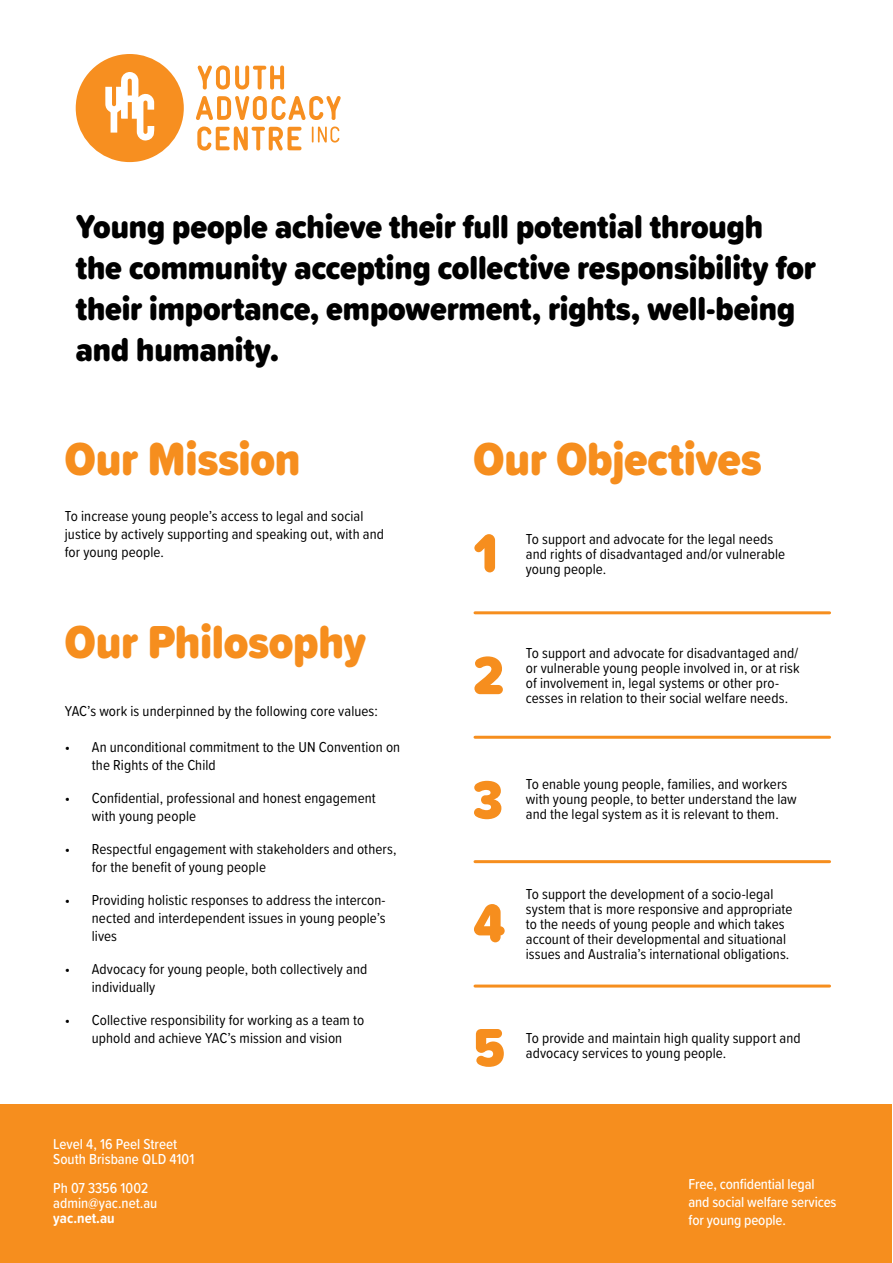
<style>
.page{position:relative;width:893px;height:1263px;background:#fff}
.page>*{position:absolute;margin:0;border:0;box-sizing:border-box;transform-origin:0 0}
.t1{font:900 55.8px/122.2px "Proxima Soft Cond";color:#f68e1e}
.t2{font:900 48px "Proxima Soft Cond";letter-spacing:-.005em;color:#f68e1e}
.t3{font:900 34.2px/41.1px "Proxima Soft Cond";letter-spacing:-.005em;color:#000}
.t4{font:15px/15px "Proxima Soft Cond";letter-spacing:.005em;color:#000}
.t5{font:500 15px/18px "Proxima Soft Cond";letter-spacing:-.01em;color:#fff}
.t6{font:700 15px "Proxima Soft Cond";color:#fff}
</style>
<div class="page">
<div style="left:0;top:1105px;width:891px;height:158px;background:#f68e1e"></div>
<hr style="left:475px;top:611px;width:355px;height:3px;background:#f68e1e">
<hr style="left:475px;top:736px;width:355px;height:3px;background:#f68e1e">
<hr style="left:475px;top:860px;width:355px;height:3px;background:#f68e1e">
<hr style="left:475px;top:984px;width:355px;height:3px;background:#f68e1e">
<svg style="left:197px;top:65px;width:87px;height:25px"></svg>
<svg style="left:196px;top:96px;width:145px;height:55px"></svg>
<svg style="left:76px;top:54px;width:108px;height:108px"></svg>
<h3 class="t3" style="left:76px;top:205px;width:742px">Young people achieve their full potential through the community accepting collective responsibility for their importance, empowerment, rights, well-being and humanity.</h3>
<h2 class="t2" style="left:65px;top:423px;width:237px">Our Mission</h2>
<p class="t4" style="left:65px;top:506px;width:321px;line-height:18px">To increase young people’s access to legal and social justice by actively supporting and speaking out, with and for young people.</p>
<h2 class="t2" style="left:65px;top:606px;width:303px">Our Philosophy</h2>
<p class="t4" style="left:65px;top:703px;width:314px">YAC’s work is underpinned by the following core values:</p>
<p class="t4" style="left:92px;top:737px;width:310px;line-height:18px;text-indent:-27px">• An unconditional commitment to the UN Convention on the Rights of the Child</p>
<p class="t4" style="left:92px;top:788px;width:285px;line-height:18px;text-indent:-27px">• Confidential, professional and honest engagement with young people</p>
<p class="t4" style="left:92px;top:839px;width:306px;line-height:18px;text-indent:-27px">• Respectful engagement with stakeholders and others, for the benefit of young people</p>
<p class="t4" style="left:92px;top:890px;width:295px;line-height:18px;text-align:justify;text-indent:-27px">• Providing holistic responses to address the intercon&shy;nected and interdependent issues in young people’s lives</p>
<p class="t4" style="left:92px;top:959px;width:277px;line-height:18px;text-indent:-27px">• Advocacy for young people, both collectively and individually</p>
<p class="t4" style="left:65px;top:1010px;width:301px;line-height:18px;text-align:center">• Collective responsibility for working as a team to uphold and achieve YAC’s mission and vision</p>
<p class="t5" style="left:53px;top:1136px;width:143px;line-height:15px">Level 4, 16 Peel Street<br>South Brisbane QLD 4101</p>
<p class="t5" style="left:53px;top:1179px;width:106px;line-height:15px">Ph 07 3356 1002 admin@yac.net.au</p>
<p class="t6" style="left:53px;top:1206px;width:63px">yac.net.au</p>
<h2 class="t2" style="left:473px;top:423px;width:290px">Our Objectives</h2>
<h1 class="t1" style="left:473px;top:491px;width:32px">1<br>2</h1>
<p class="t4" style="left:526px;top:531px;width:261px">To support and advocate for the legal needs and rights of disadvantaged and/or vulnerable young people.</p>
<p class="t4" style="left:526px;top:645px;width:275px">To support and advocate for disadvantaged and/ or vulnerable young people involved in, or at risk of involvement in, legal systems or other pro&shy;cesses in relation to their social welfare needs.</p>
<h1 class="t1" style="left:473px;top:737px;width:31px">3</h1>
<p class="t4" style="left:526px;top:776px;width:272px">To enable young people, families, and workers with young people, to better understand the law and the legal system as it is relevant to them.</p>
<h1 class="t1" style="left:473px;top:861px;width:33px">4</h1>
<p class="t4" style="left:526px;top:886px;width:268px">To support the development of a socio-legal system that is more responsive and appropriate to the needs of young people and which takes account of their developmental and situational issues and Australia’s international obligations.</p>
<h1 class="t1" style="left:473px;top:985px;width:33px">5</h1>
<p class="t4" style="left:526px;top:1030px;width:276px">To provide and maintain high quality support and advocacy services to young people.</p>
<p class="t5" style="left:688px;top:1174px;width:149px">Free, confidential legal and social welfare services for young people.</p>
</div>
